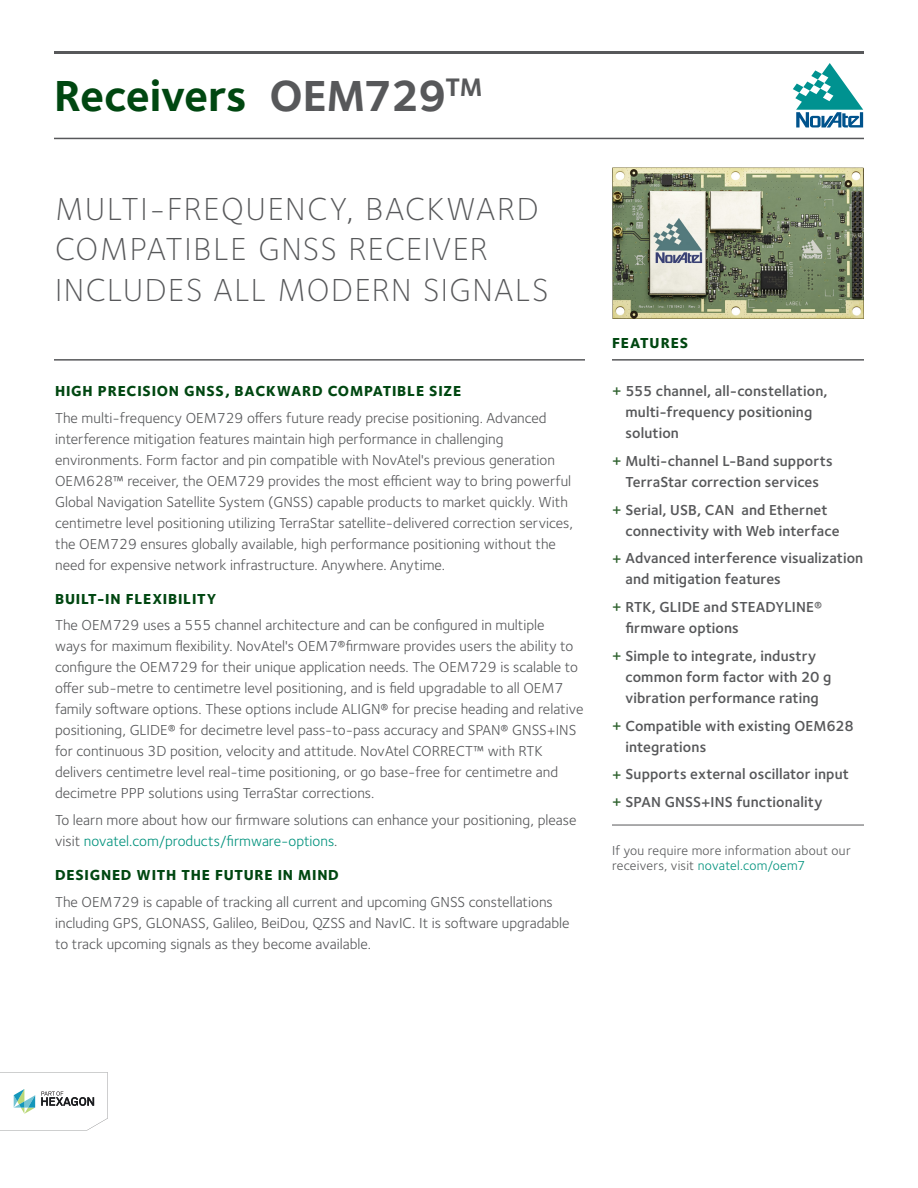
<style>
.page{position:relative;width:918px;height:1188px;background:#fff}
.page>*{position:absolute;margin:0;border:0;box-sizing:border-box;transform-origin:0 0}
.t1{font:700 45px "Foundry Sterling";letter-spacing:-.015em;color:#004711}
.Lead{font:300 33px/40.5px "Foundry Sterling";letter-spacing:.045em;color:#57585a}
.Body{font:15px/21px "Foundry Sterling";color:#57585a}
.t2{font:600 15px/21px "Foundry Sterling";letter-spacing:.01em;color:#57585a}
.Heading{font:800 15px "Foundry Sterling";letter-spacing:.05em;color:#004711}
.Information{font:13.5px/15.8px "Foundry Sterling";letter-spacing:.015em;color:#57585a}
.s1{color:#57585a}
.s2{color:#00927d}
.s3{color:#306330}
</style>
<div class="page">
<hr style="left:54px;top:51px;width:810px;height:3px;background:#57585a">
<hr style="left:54px;top:138px;width:810px;height:1px;background:#57585a">
<hr style="left:54px;top:359px;width:531px;height:2px;background:#57585a">
<hr style="left:612px;top:359px;width:252px;height:2px;background:#57585a">
<hr style="left:612px;top:825px;width:252px;height:1px;background:#57585a">
<img style="left:612px;top:168px;width:252px;height:151px">
<svg style="left:793px;top:63px;width:70px;height:64px"></svg>
<svg style="left:13px;top:1073px;width:95px;height:57px"></svg>
<p class="t1" style="left:54px;top:69px;width:430px">Receivers <span class="s1">OEM729</span><sup>TM</sup></p>
<p class="Lead" style="left:55px;top:188px;width:495px">MULTI-FREQUENCY, BACKWARD<br>COMPATIBLE GNSS RECEIVER<br>INCLUDES ALL MODERN SIGNALS</p>
<p class="Heading" style="left:55px;top:382px;width:408px">HIGH PRECISION GNSS, BACKWARD COMPATIBLE SIZE</p>
<p class="Body" style="left:55px;top:407px;width:519px">The multi-frequency OEM729 offers future ready precise positioning. Advanced interference mitigation features maintain high performance in challenging environments. Form factor and pin compatible with NovAtel's previous generation OEM628™ receiver, the OEM729 provides the most efficient way to bring powerful Global Navigation Satellite System (GNSS) capable products to market quickly. With centimetre level positioning utilizing TerraStar satellite-delivered correction services, the OEM729 ensures globally available, high performance positioning without the need for expensive network infrastructure. Anywhere. Anytime.</p>
<p class="Heading" style="left:55px;top:590px;width:163px">BUILT-IN FLEXIBILITY</p>
<p class="Body" style="left:55px;top:615px;width:530px">The OEM729 uses a 555 channel architecture and can be configured in multiple<br>ways for maximum flexibility. NovAtel's OEM7®firmware provides users the ability to configure the OEM729 for their unique application needs. The OEM729 is scalable to offer sub-metre to centimetre level positioning, and is field upgradable to all OEM7 family software options. These options include ALIGN® for precise heading and relative positioning, GLIDE® for decimetre level pass-to-pass accuracy and SPAN® GNSS+INS for continuous 3D position, velocity and attitude. NovAtel CORRECT™ with RTK delivers centimetre level real-time positioning, or go base-free for centimetre and decimetre PPP solutions using TerraStar corrections.</p>
<p class="Body" style="left:55px;top:809px;width:523px">To learn more about how our firmware solutions can enhance your positioning, please visit <span class="s2">novatel.com/products/firmware-options</span>.</p>
<p class="Heading" style="left:55px;top:866px;width:285px">DESIGNED WITH THE FUTURE IN MIND</p>
<p class="Body" style="left:55px;top:891px;width:516px">The OEM729 is capable of tracking all current and upcoming GNSS constellations including GPS, GLONASS, Galileo, BeiDou, QZSS and NavIC. It is software upgradable to track upcoming signals as they become available.</p>
<p class="Heading" style="left:612px;top:334px;width:78px">FEATURES</p>
<p class="t2" style="left:626px;top:381px;width:204px;text-indent:-14px"><span class="s3">+</span> 555 channel, all-constellation, multi-frequency positioning solution</p>
<p class="t2" style="left:612px;top:451px;width:222px;text-align:center"><span class="s3">+</span> Multi-channel L-Band supports<br>TerraStar correction services</p>
<p class="t2" style="left:626px;top:500px;width:216px;text-indent:-14px"><span class="s3">+</span> Serial, USB, CAN and Ethernet connectivity with Web interface</p>
<p class="t2" style="left:626px;top:548px;width:239px;text-indent:-14px"><span class="s3">+</span> Advanced interference visualization and mitigation features</p>
<p class="t2" style="left:626px;top:597px;width:198px;text-indent:-14px"><span class="s3">+</span> RTK, GLIDE and STEADYLINE® firmware options</p>
<p class="t2" style="left:626px;top:646px;width:207px;text-indent:-14px"><span class="s3">+</span> Simple to integrate, industry common form factor with 20 g vibration performance rating</p>
<p class="t2" style="left:626px;top:716px;width:230px;text-indent:-14px"><span class="s3">+</span> Compatible with existing OEM628 integrations</p>
<p class="t2" style="left:612px;top:764px;width:239px"><span class="s3">+</span> Supports external oscillator input</p>
<p class="t2" style="left:612px;top:792px;width:212px"><span class="s3">+</span> SPAN GNSS+INS functionality</p>
<p class="Information" style="left:612px;top:842px;width:240px">If you require more information about our receivers, visit <span class="s2">novatel.com/oem7</span></p>
</div>
